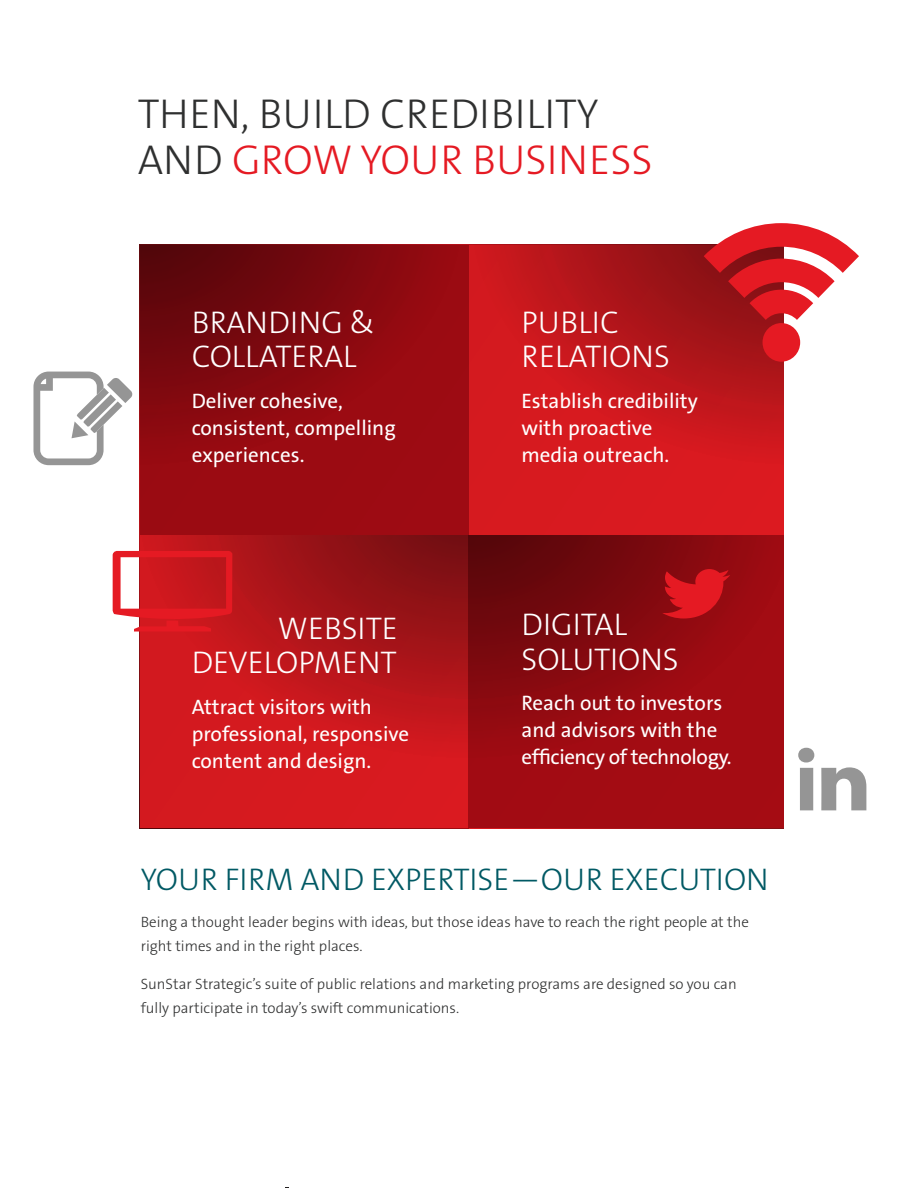
<style>
.page{position:relative;width:918px;height:1188px;background:#fff}
.page>*{position:absolute;margin:0;border:0;box-sizing:border-box;transform-origin:0 0}
.t1{font:300 42px/46.5px "The Sans B3";color:#2f3030}
.t2{font:300 31.5px/34.5px "The Sans B3";color:#fff}
.t3{font:300 31.5px "The Sans B3";color:#005964}
.t4{font:21px/27px "The Sans B5 Plain";color:#fff}
.t5{font:300 15px/24px "The Sans B3";color:#2f3030}
.s1{color:#e51a23}
</style>
<div class="page">
<svg style="left:140px;top:245px;width:644px;height:584px;background:#a71016"></svg>
<svg style="left:798px;top:748px;width:68px;height:62px"></svg>
<svg style="left:113px;top:551px;width:119px;height:81px;background:#d8383e"></svg>
<svg style="left:662px;top:569px;width:68px;height:50px;background:#c1131b"></svg>
<svg style="left:33px;top:372px;width:100px;height:93px"></svg>
<svg style="left:704px;top:223px;width:155px;height:97px"></svg>
<div style="left:763px;top:323px;width:37px;height:39px;background:#e51a23;border-radius:50%"></div>
<p class="t1" style="left:138px;top:91px;width:517px">THEN, BUILD CREDIBILITY<br>AND <span class="s1">GROW YOUR BUSINESS</span></p>
<p class="t2" style="left:192px;top:306px;width:185px">BRANDING &amp;<br>COLLATERAL</p>
<p class="t4" style="left:192px;top:388px;width:206px">Deliver cohesive, consistent, compelling experiences.</p>
<p class="t2" style="left:192px;top:612px;width:208px;text-align:right">WEBSITE<br>DEVELOPMENT</p>
<p class="t4" style="left:192px;top:694px;width:219px">Attract visitors with professional, responsive content and design.</p>
<p class="t2" style="left:522px;top:306px;width:150px">PUBLIC<br>RELATIONS</p>
<p class="t4" style="left:522px;top:388px;width:178px">Establish credibility with proactive media outreach.</p>
<p class="t2" style="left:522px;top:608px;width:159px">DIGITAL<br>SOLUTIONS</p>
<p class="t4" style="left:522px;top:690px;width:212px">Reach out to investors and advisors with the efficiency of technology.</p>
<p class="t3" style="left:141px;top:862px;width:630px">YOUR FIRM AND EXPERTISE—OUR EXECUTION</p>
<p class="t5" style="left:141px;top:911px;width:610px">Being a thought leader begins with ideas, but those ideas have to reach the right people at the right times and in the right places.</p>
<p class="t5" style="left:141px;top:972px;width:598px">SunStar Strategic’s suite of public relations and marketing programs are designed so you can fully participate in today’s swift communications.</p>
</div>
